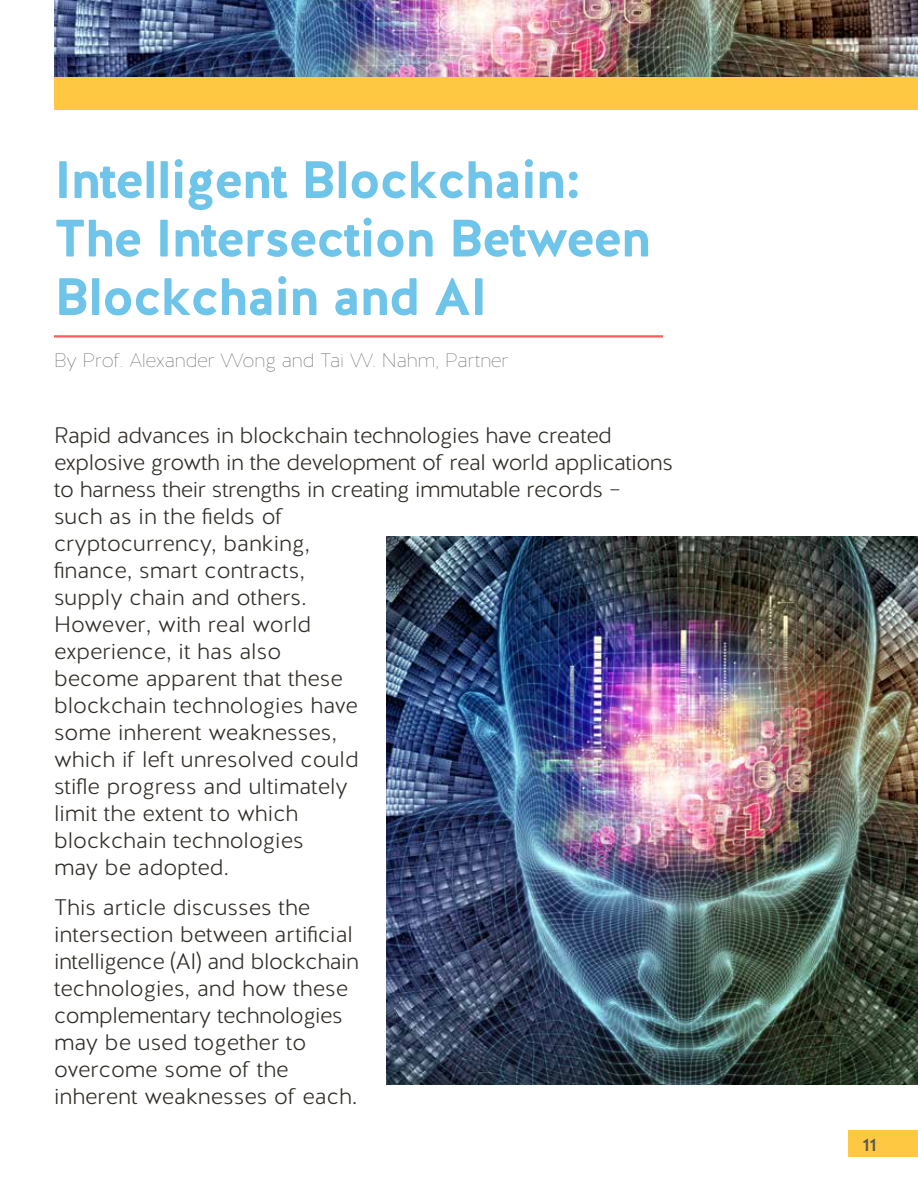
<style>
.page{position:relative;width:918px;height:1188px;background:#fff}
.page>*{position:absolute;margin:0;border:0;box-sizing:border-box;transform-origin:0 0}
.t1{font:700 52.5px/58.5px "Halis R";letter-spacing:-.03em;color:#6ec4e9}
.t2{font:300 22.5px/27px "Halis R";color:#2e2a25}
.t3{font:100 19.5px "Halis R";color:#555759}
.t4{font:500 18px "Halis GR";color:#555759}
</style>
<div class="page">
<img style="left:54px;top:0;width:864px;height:76px">
<div style="left:54px;top:77px;width:864px;height:32px;background:#ffc843"></div>
<hr style="left:54px;top:335px;width:609px;height:2px;background:#ff5959">
<img style="left:386px;top:536px;width:532px;height:548px">
<div style="left:849px;top:1130px;width:69px;height:27px;background:#ffc843"></div>
<h1 class="t1" style="left:54px;top:152px;width:599px">Intelligent Blockchain:<br>The Intersection Between<br>Blockchain and AI</h1>
<p class="t3" style="left:54px;top:349px;width:456px">By Prof. Alexander Wong and Tai W. Nahm, Partner</p>
<p class="t2" style="left:54px;top:422px;width:620px">Rapid advances in blockchain technologies have created explosive growth in the development of real world applications to harness their strengths in creating immutable records – such as in the fields of<br>cryptocurrency, banking,<br>finance, smart contracts,<br>supply chain and others.<br>However, with real world<br>experience, it has also<br>become apparent that these<br>blockchain technologies have<br>some inherent weaknesses,<br>which if left unresolved could<br>stifle progress and ultimately<br>limit the extent to which<br>blockchain technologies<br>may be adopted.</p>
<p class="t2" style="left:54px;top:895px;width:307px">This article discusses the intersection between artificial intelligence (AI) and blockchain technologies, and how these complementary technologies may be used together to overcome some of the inherent weaknesses of each.</p>
<p class="t4" style="left:862px;top:1133px;width:16px">11</p>
</div>
